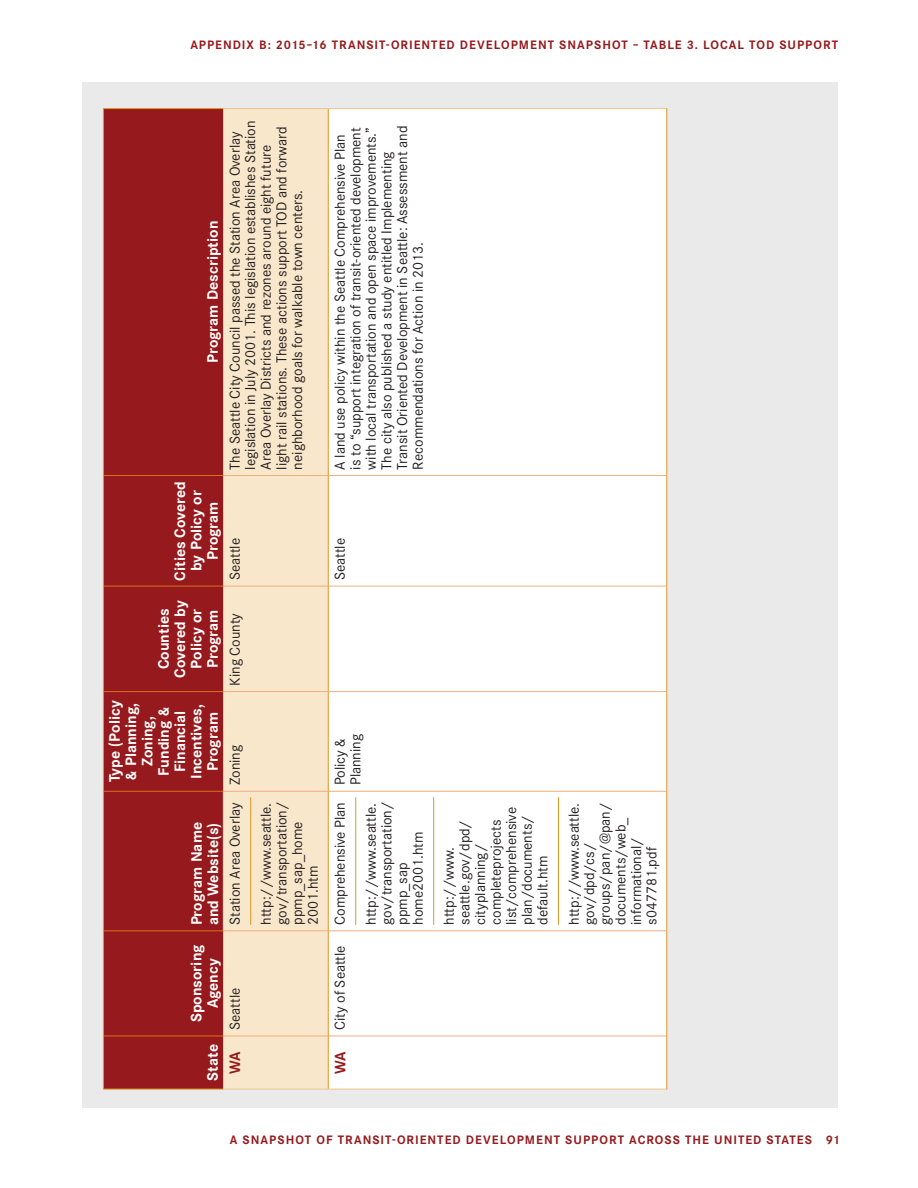
<style>
.page{position:relative;width:918px;height:1188px;background:#fff}
.page>*{position:absolute;margin:0;border:0;box-sizing:border-box;transform-origin:0 0}
.TableColHead{font:700 14.85px/16.4px "Corporate S";color:#fff;text-align:center}
.TableRowHead{font:700 14.85px "Corporate S";color:#961a1d}
.TableText{font:14.1px/15.6px "Corporate S";color:#231f20}
.t1{font:700 12px "Corporate S";letter-spacing:.085em;color:#961a1d}
</style>
<div class="page">
<div style="left:82px;top:82px;width:755px;height:1025px;background:#ebeaea"></div>
<div style="left:104px;top:109px;width:119px;height:980px;background:#961a1d"></div>
<div style="left:223px;top:109px;width:105px;height:980px;background:#f8e7cb"></div>
<div style="left:329px;top:109px;width:337px;height:980px;background:#fff"></div>
<hr style="left:223px;top:791px;width:1px;height:140px;background:#d9d7d5">
<hr style="left:104px;top:1036px;width:119px;height:1px;background:#dd6e1c">
<hr style="left:104px;top:931px;width:119px;height:1px;background:#dd6e1c">
<hr style="left:104px;top:791px;width:119px;height:1px;background:#dd6e1c">
<hr style="left:104px;top:691px;width:119px;height:1px;background:#dd6e1c">
<hr style="left:104px;top:586px;width:119px;height:1px;background:#dd6e1c">
<hr style="left:104px;top:475px;width:119px;height:1px;background:#dd6e1c">
<hr style="left:223px;top:1036px;width:105px;height:1px;background:#efaf7e">
<hr style="left:224px;top:931px;width:104px;height:1px;background:#efaf7e">
<hr style="left:224px;top:791px;width:104px;height:1px;background:#efaf7e">
<hr style="left:223px;top:691px;width:105px;height:1px;background:#efaf7e">
<hr style="left:223px;top:586px;width:105px;height:1px;background:#efaf7e">
<hr style="left:223px;top:475px;width:105px;height:1px;background:#efaf7e">
<hr style="left:329px;top:1036px;width:337px;height:1px;background:#efaf7e">
<hr style="left:329px;top:931px;width:337px;height:1px;background:#efaf7e">
<hr style="left:329px;top:791px;width:337px;height:1px;background:#efaf7e">
<hr style="left:329px;top:691px;width:337px;height:1px;background:#efaf7e">
<hr style="left:329px;top:586px;width:337px;height:1px;background:#efaf7e">
<hr style="left:329px;top:475px;width:337px;height:1px;background:#efaf7e">
<hr style="left:103px;top:1036px;width:1px;height:53px;background:#df9724">
<hr style="left:104px;top:1089px;width:119px;height:1px;background:#df9724">
<hr style="left:103px;top:931px;width:1px;height:105px;background:#df9724">
<hr style="left:103px;top:791px;width:1px;height:140px;background:#df9724">
<hr style="left:103px;top:692px;width:1px;height:99px;background:#df9724">
<hr style="left:103px;top:586px;width:1px;height:106px;background:#df9724">
<hr style="left:103px;top:476px;width:1px;height:110px;background:#df9724">
<hr style="left:103px;top:108px;width:1px;height:368px;background:#df9724">
<hr style="left:104px;top:108px;width:119px;height:1px;background:#df9724">
<hr style="left:223px;top:1089px;width:105px;height:1px;background:#f0c78b">
<hr style="left:223px;top:108px;width:105px;height:1px;background:#f0c78b">
<hr style="left:328px;top:1089px;width:338px;height:1px;background:#f0c78b">
<hr style="left:328px;top:108px;width:338px;height:1px;background:#f0c78b">
<hr style="left:328px;top:1036px;width:1px;height:53px;background:#df9724">
<hr style="left:328px;top:931px;width:1px;height:105px;background:#df9724">
<hr style="left:328px;top:791px;width:1px;height:140px;background:#df9724">
<hr style="left:328px;top:692px;width:1px;height:99px;background:#df9724">
<hr style="left:328px;top:586px;width:1px;height:106px;background:#df9724">
<hr style="left:328px;top:476px;width:1px;height:110px;background:#df9724">
<hr style="left:328px;top:109px;width:1px;height:367px;background:#df9724">
<hr style="left:666px;top:1036px;width:1px;height:53px;background:#df9724">
<hr style="left:666px;top:931px;width:1px;height:105px;background:#df9724">
<hr style="left:666px;top:791px;width:1px;height:140px;background:#df9724">
<hr style="left:666px;top:692px;width:1px;height:99px;background:#df9724">
<hr style="left:666px;top:586px;width:1px;height:106px;background:#df9724">
<hr style="left:666px;top:476px;width:1px;height:110px;background:#df9724">
<hr style="left:666px;top:108px;width:1px;height:368px;background:#df9724">
<hr style="left:250px;top:797px;width:1px;height:128px;background:#df9724">
<hr style="left:355px;top:797px;width:1px;height:128px;background:#df9724">
<hr style="left:433px;top:797px;width:1px;height:128px;background:#df9724">
<hr style="left:558px;top:797px;width:1px;height:128px;background:#df9724">
<p class="t1" style="left:190px;top:38px;width:649px">APPENDIX B: 2015–16 TRANSIT-ORIENTED DEVELOPMENT SNAPSHOT – TABLE 3. LOCAL TOD SUPPORT</p>
<p class="TableColHead" style="left:205px;top:363px;width:144px;rotate:-90deg">Program Description</p>
<p class="TableColHead" style="left:172px;top:581px;width:101px;rotate:-90deg">Cities Covered by Policy or<br>Program</p>
<p class="TableColHead" style="left:156px;top:678px;width:79px;rotate:-90deg">Counties<br>Covered by<br>Policy or<br>Program</p>
<p class="TableColHead" style="left:107px;top:782px;width:83px;rotate:-90deg">Type (Policy &amp; Planning,<br>Zoning,<br>Funding &amp;<br>Financial<br>Incentives,<br>Program</p>
<p class="TableColHead" style="left:189px;top:925px;width:105px;rotate:-90deg">Program Name</p>
<p class="TableColHead" style="left:205px;top:925px;width:104px;rotate:-90deg">and Website(s)</p>
<p class="TableColHead" style="left:189px;top:1022px;width:79px;rotate:-90deg">Sponsoring<br>Agency</p>
<p class="TableColHead" style="left:205px;top:1081px;width:38px;rotate:-90deg">State</p>
<p class="TableText" style="left:227px;top:470px;width:351px;rotate:-90deg">The Seattle City Council passed the Station Area Overlay legislation in July 2001. This legislation establishes Station Area Overlay Districts and rezones around eight future light rail stations. These actions support TOD and forward neighborhood goals for walkable town centers.</p>
<p class="TableText" style="left:227px;top:580px;width:44px;rotate:-90deg">Seattle</p>
<p class="TableText" style="left:227px;top:686px;width:74px;rotate:-90deg">King County</p>
<p class="TableText" style="left:227px;top:785px;width:42px;rotate:-90deg">Zoning</p>
<p class="TableText" style="left:227px;top:925px;width:124px;rotate:-90deg">Station Area Overlay</p>
<p class="TableText" style="left:258px;top:925px;width:125px;rotate:-90deg">http://www.seattle. gov/transportation/ ppmp_sap_home<br>2001.htm</p>
<p class="TableText" style="left:227px;top:1030px;width:44px;rotate:-90deg">Seattle</p>
<p class="TableRowHead" style="left:226px;top:1074px;width:24px;rotate:-90deg">WA</p>
<p class="TableText" style="left:332px;top:470px;width:345px;rotate:-90deg">A land use policy within the Seattle Comprehensive Plan is to “support integration of transit-oriented development with local transportation and open space improvements.” The city also published a study entitled Implementing Transit Oriented Development in Seattle: Assessment and Recommendations for Action in 2013.</p>
<p class="TableText" style="left:332px;top:580px;width:44px;rotate:-90deg">Seattle</p>
<p class="TableText" style="left:332px;top:785px;width:53px;rotate:-90deg">Policy &amp;<br>Planning</p>
<p class="TableText" style="left:332px;top:925px;width:124px;rotate:-90deg">Comprehensive Plan</p>
<p class="TableText" style="left:363px;top:925px;width:125px;rotate:-90deg">http://www.seattle. gov/transportation/ ppmp_sap home2001.htm</p>
<p class="TableText" style="left:441px;top:925px;width:119px;rotate:-90deg">http://www. seattle.gov/dpd/ cityplanning/ completeprojects list/comprehensive plan/documents/ default.htm</p>
<p class="TableText" style="left:566px;top:925px;width:124px;rotate:-90deg">http://www.seattle. gov/dpd/cs/ groups/pan/@pan/</p>
<p class="TableText" style="left:613px;top:925px;width:109px;rotate:-90deg">documents/web_ informational/ s047781.pdf</p>
<p class="TableText" style="left:332px;top:1030px;width:86px;rotate:-90deg">City of Seattle</p>
<p class="TableRowHead" style="left:331px;top:1074px;width:24px;rotate:-90deg">WA</p>
<p class="t1" style="left:230px;top:1133px;width:612px">A SNAPSHOT OF TRANSIT-ORIENTED DEVELOPMENT SUPPORT ACROSS THE UNITED STATES 91</p>
</div>
